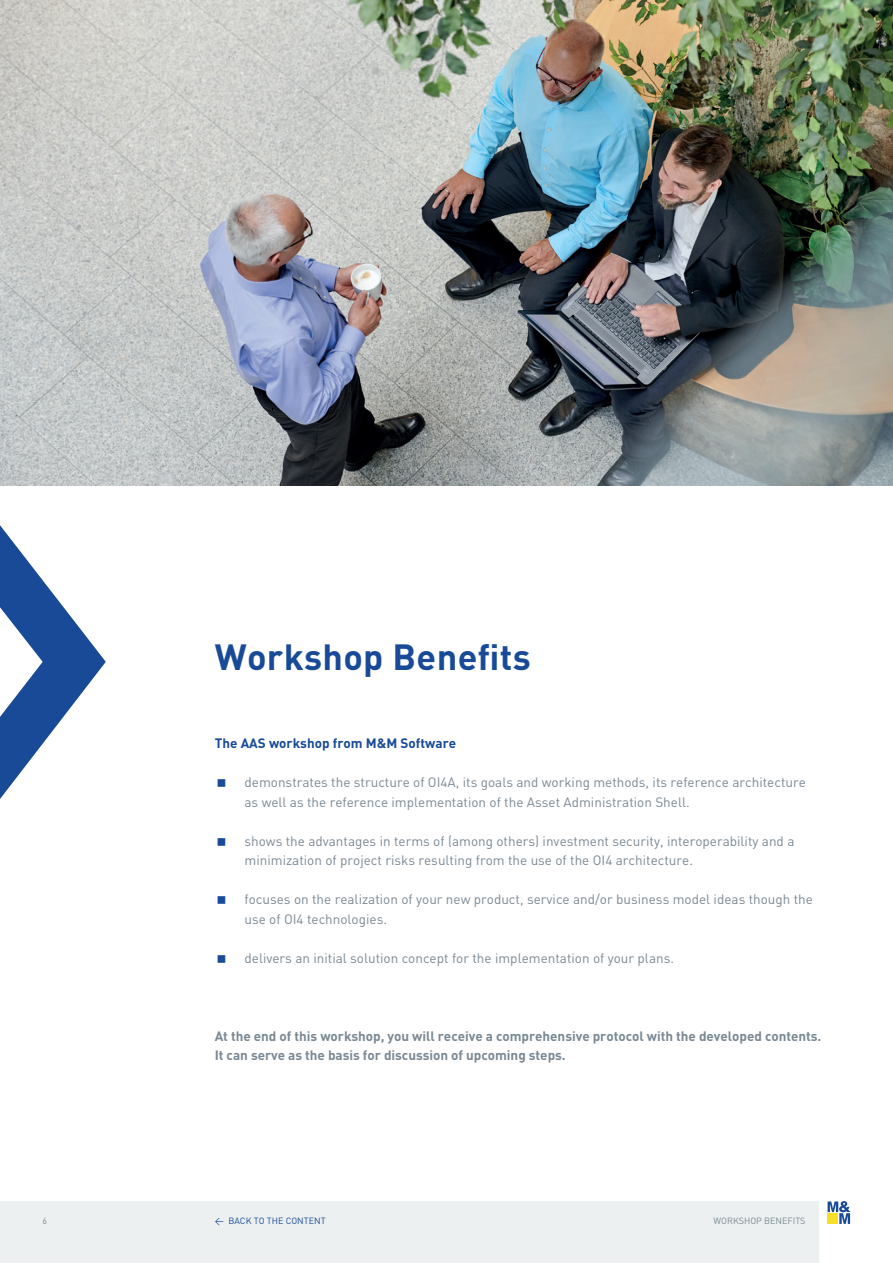
<style>
.page{position:relative;width:893px;height:1263px;background:#fff}
.page>*{position:absolute;margin:0;border:0;box-sizing:border-box;transform-origin:0 0}
.t1{font:700 36px "FFDIN";letter-spacing:.01em;color:#184a97}
.t2{font:13.5px/19.5px "FFDIN";color:#7a8893}
.t3{font:700 13.5px/19.5px "FFDIN";letter-spacing:-.005em;color:#7a8893}
.t4{font:700 13.5px "FFDIN";color:#184a97}
.t5{font:9px "FFDIN";color:#7a8893}
.t6{font:9px "FFDIN";color:#184a97}
</style>
<div class="page">
<svg style="left:0;top:525px;width:106px;height:274px"></svg>
<img style="left:0;top:0;width:893px;height:486px">
<div style="left:0;top:1201px;width:819px;height:62px;background:#edf0f0"></div>
<svg style="left:828px;top:1201px;width:22px;height:23px"></svg>
<h1 class="t1" style="left:215px;top:633px;width:318px">Workshop Benefits</h1>
<p class="t4" style="left:215px;top:734px;width:243px">The AAS workshop from M&amp;M Software</p>
<p class="t2" style="left:244px;top:772px;width:563px">demonstrates the structure of OI4A, its goals and working methods, its reference architecture as well as the reference implementation of the Asset Administration Shell.</p>
<p class="t2" style="left:244px;top:831px;width:551px">shows the advantages in terms of (among others) investment security, interoperability and a minimization of project risks resulting from the use of the OI4 architecture.</p>
<p class="t2" style="left:244px;top:889px;width:570px">focuses on the realization of your new product, service and/or business model ideas though the use of OI4 technologies.</p>
<p class="t2" style="left:244px;top:948px;width:431px">delivers an initial solution concept for the implementation of your plans.</p>
<p class="t3" style="left:215px;top:1025px;width:608px">At the end of this workshop, you will receive a comprehensive protocol with the developed contents.<br>It can serve as the basis for discussion of upcoming steps.</p>
<p class="t5" style="left:43px;top:1215px;width:6px">6</p>
<p class="t6" style="left:215px;top:1215px;width:112px">&lt; BACK TO THE CONTENT</p>
<p class="t5" style="left:714px;top:1215px;width:93px">WORKSHOP BENEFITS</p>
</div>
